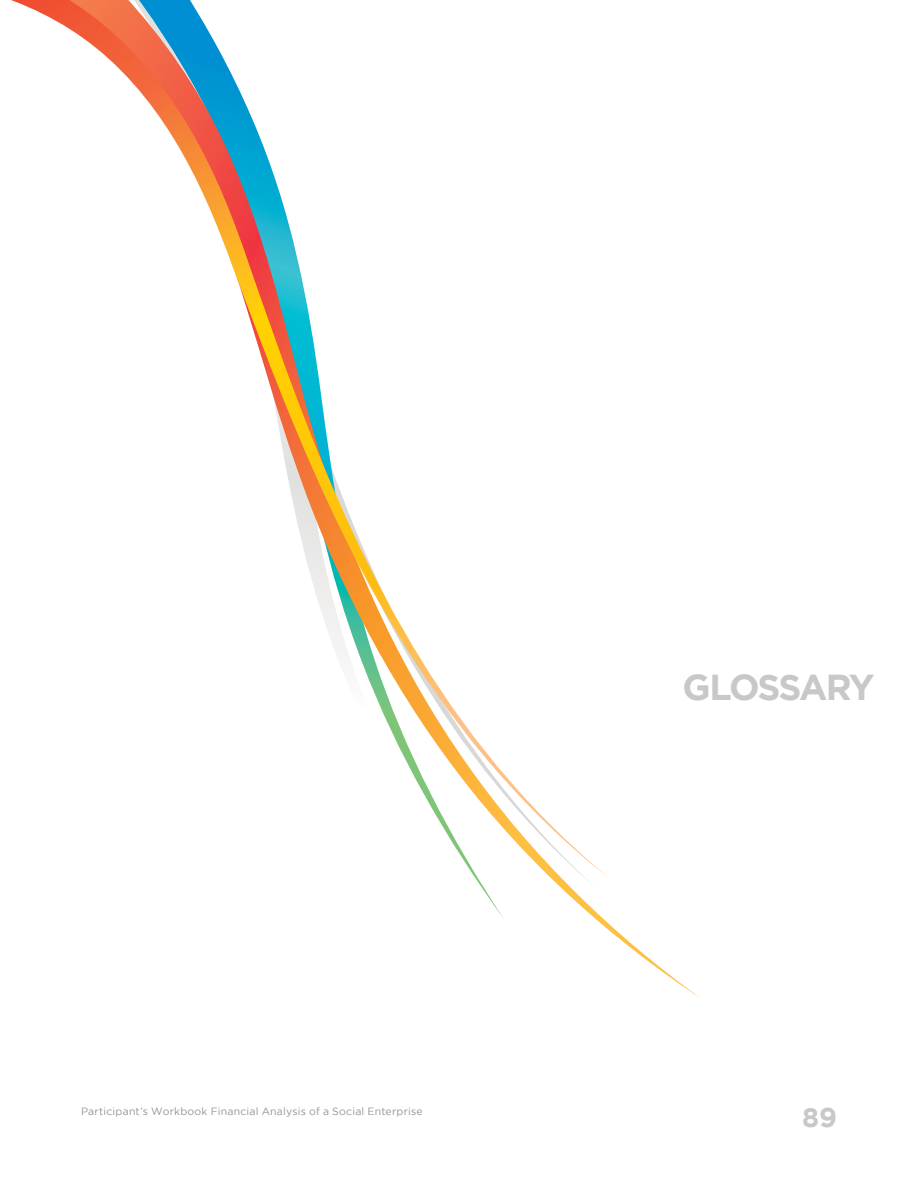
<style>
.page{position:relative;width:918px;height:1188px;background:#fff}
.page>*{position:absolute;margin:0;border:0;box-sizing:border-box;transform-origin:0 0}
.t1{font:700 36px "Gotham";letter-spacing:-.06em;color:#c6c8ca}
.t2{font:700 27px "Gotham";color:#c6c8ca}
.t3{font:10.5px "Gotham";letter-spacing:.02em;color:#939598}
</style>
<div class="page">
<svg style="left:11px;top:0;width:598px;height:880px"></svg>
<h1 class="t1" style="left:683px;top:673px;width:194px">GLOSSARY</h1>
<p class="t3" style="left:81px;top:1107px;width:343px">Participant’s Workbook Financial Analysis of a Social Enterprise</p>
<h2 class="t2" style="left:802px;top:1107px;width:36px">89</h2>
</div>
